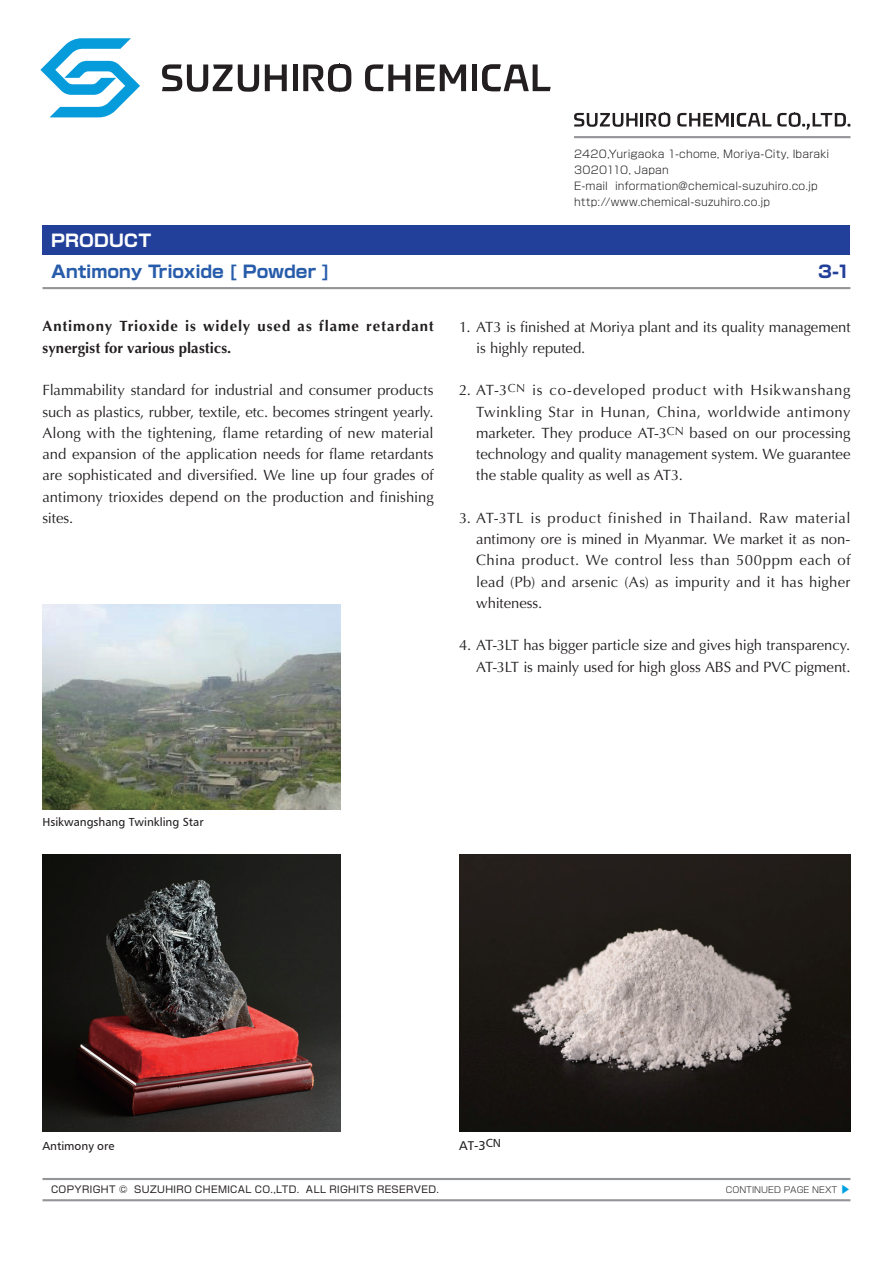
<style>
.page{position:relative;width:893px;height:1263px;background:#fff}
.page>*{position:absolute;margin:0;border:0;box-sizing:border-box;transform-origin:0 0}
.t1{font:700 16.95px "Shin Go Pr 6 N";letter-spacing:-.005em;color:#275caa}
.t2{font:700 16.95px "Shin Go Pr 6 N";letter-spacing:.01em;color:#fff}
.t3{font:700 16.95px "Shin Go Pr 6 N";color:#223f99}
.t4{font:14.85px/21.3px "Optima";color:#231f20}
.t5{font:14.85px "Optima";letter-spacing:.03em;color:#231f20}
.t6{font:700 14.85px "Optima";letter-spacing:.055em;color:#231f20}
.t7{font:700 14.85px/21.3px "Optima";letter-spacing:.005em;color:#231f20}
.t8{font:14.85px "Optima";letter-spacing:.04em;color:#231f20}
.t9{font:14.85px "Optima";letter-spacing:.045em;color:#231f20}
.t10{font:14.85px "Optima";letter-spacing:.02em;color:#231f20}
.t11{font:14.85px "Optima";letter-spacing:.035em;color:#231f20}
.t12{font:12.75px "Humanist 777 BT Roman B";color:#231f20}
.t13{font:11.7px "Humanist 777 BT Roman B";color:#231f20}
.t14{font:11.7px "Optima";color:#231f20}
.t15{font:300 10.65px/15.9px "Shin Go Pr 6 N";letter-spacing:.015em;color:#231f20}
.t16{font:9.6px "Shin Go Pr 6 N";letter-spacing:.04em;color:#231f20}
.t17{font:9.6px "Koz Min Pr 6 N";color:#00a1e3;scale:1.1 1}
.t18{font:300 8.55px "Shin Go Pr 6 N";color:#231f20}
</style>
<div class="page">
<div style="left:43px;top:225px;width:807px;height:30px;background:#223f99"></div>
<hr style="left:43px;top:1178px;width:807px;height:2px;background:#939598">
<hr style="left:43px;top:1199px;width:807px;height:2px;background:#939598">
<hr style="left:43px;top:287px;width:807px;height:2px;background:#939598">
<img style="left:43px;top:605px;width:297px;height:204px">
<img style="left:43px;top:855px;width:297px;height:276px">
<img style="left:459px;top:855px;width:391px;height:276px">
<svg style="left:677px;top:113px;width:173px;height:17px"></svg>
<svg style="left:574px;top:113px;width:96px;height:14px"></svg>
<hr style="left:574px;top:136px;width:276px;height:2px;background:#939598">
<svg style="left:40px;top:38px;width:100px;height:79px"></svg>
<svg style="left:365px;top:64px;width:45px;height:27px"></svg>
<svg style="left:416px;top:65px;width:50px;height:26px"></svg>
<div style="left:472px;top:65px;width:5px;height:26px;background:#231f20"></div>
<svg style="left:482px;top:64px;width:69px;height:27px"></svg>
<svg style="left:265px;top:65px;width:22px;height:26px"></svg>
<div style="left:292px;top:65px;width:5px;height:26px;background:#231f20"></div>
<svg style="left:303px;top:64px;width:48px;height:28px"></svg>
<svg style="left:162px;top:64px;width:97px;height:28px"></svg>
<p class="t15" style="left:574px;top:145px;width:257px">2420,Yurigaoka 1-chome, Moriya-City, Ibaraki<br>3020110, Japan</p>
<p class="t15" style="left:615px;top:177px;width:204px">information@chemical-suzuhiro.co j p.</p>
<p class="t15" style="left:574px;top:177px;width:198px">E-mail http://www.chemical-suzuhiro.co j p.</p>
<p class="t2" style="left:51px;top:227px;width:102px">PRODUCT</p>
<p class="t1" style="left:51px;top:258px;width:280px">Antimony Trioxide [ Powder [</p>
<p class="t3" style="left:818px;top:258px;width:34px">3-1</p>
<p class="t6" style="left:319px;top:318px;width:42px">flame</p>
<p class="t6" style="left:119px;top:318px;width:60px">Trioxide</p>
<p class="t6" style="left:203px;top:318px;width:49px">widely</p>
<p class="t6" style="left:258px;top:318px;width:34px">used</p>
<p class="t6" style="left:366px;top:318px;width:69px">retardant</p>
<p class="t7" style="left:43px;top:316px;width:190px">Antimony<br>synergist for various plastics.</p>
<p class="t4" style="left:43px;top:380px;width:393px;text-align:justify">Flammability standard for industrial and consumer products such as plastics, rubber, textile, etc. becomes stringent yearly.<br>Along with the tightening, flame retarding of new material and expansion of the application needs for flame retardants are sophisticated and diversified. We line up four grades of antimony trioxides depend on the production and finishing sites.</p>
<p class="t6" style="left:185px;top:318px;width:12px">is</p>
<p class="t6" style="left:297px;top:318px;width:16px">as</p>
<p class="t4" style="left:476px;top:316px;width:376px;text-indent:-17px">1. AT is3 finished at Moriya plant and its quality management is highly reputed.</p>
<p class="t8" style="left:750px;top:382px;width:101px">Hsikwanshang</p>
<p class="t14" style="left:508px;top:381px;width:19px">CN</p>
<p class="t9" style="left:550px;top:382px;width:97px">co-developed</p>
<p class="t9" style="left:652px;top:382px;width:55px">product</p>
<p class="t4" style="left:713px;top:380px;width:32px">with</p>
<p class="t4" style="left:532px;top:380px;width:12px">is</p>
<p class="t4" style="left:459px;top:380px;width:50px">2. AT-3</p>
<p class="t10" style="left:476px;top:403px;width:67px">Twinkling</p>
<p class="t4" style="left:548px;top:401px;width:27px">Star</p>
<p class="t4" style="left:581px;top:401px;width:14px">in</p>
<p class="t4" style="left:600px;top:401px;width:51px">Hunan,</p>
<p class="t4" style="left:657px;top:401px;width:46px">China,</p>
<p class="t5" style="left:708px;top:403px;width:74px">worldwide</p>
<p class="t5" style="left:787px;top:403px;width:65px">antimony</p>
<p class="t14" style="left:667px;top:424px;width:18px">CN</p>
<p class="t4" style="left:689px;top:422px;width:162px">based on our processing</p>
<p class="t4" style="left:476px;top:422px;width:376px">marketer. They produce AT-3<br>technology and quality management system. We guarantee the stable quality as well as AT3.</p>
<p class="t5" style="left:795px;top:509px;width:57px">material</p>
<p class="t11" style="left:608px;top:509px;width:56px">finished</p>
<p class="t8" style="left:548px;top:509px;width:55px">product</p>
<p class="t5" style="left:688px;top:509px;width:65px">Thailand.</p>
<p class="t4" style="left:459px;top:507px;width:66px">3. AT-3TL</p>
<p class="t5" style="left:476px;top:552px;width:376px">China product. We control less than 500ppm each of</p>
<p class="t4" style="left:530px;top:507px;width:12px">is</p>
<p class="t4" style="left:669px;top:507px;width:14px">in</p>
<p class="t4" style="left:759px;top:507px;width:31px">Raw</p>
<p class="t4" style="left:476px;top:529px;width:376px">antimony ore is mined in Myanmar. We market it as non-</p>
<p class="t4" style="left:476px;top:571px;width:376px">lead (Pb) and arsenic (As) as impurity and it has higher whiteness.</p>
<p class="t4" style="left:459px;top:635px;width:393px;text-align:right">4. AT-3LT has bigger particle size and gives high transparency.<br>AT-3LT is mainly used for high gloss ABS and PVC pigment.</p>
<p class="t13" style="left:43px;top:815px;width:163px">Hsikwangshang Twinkling Star</p>
<p class="t13" style="left:43px;top:1138px;width:73px">Antimony ore</p>
<p class="t13" style="left:486px;top:1135px;width:17px">CN</p>
<p class="t12" style="left:459px;top:1138px;width:28px">AT-3</p>
<p class="t16" style="left:51px;top:1182px;width:78px">COPYRIGHT ©</p>
<p class="t16" style="left:134px;top:1182px;width:167px">SUZUHIRO CHEMICAL CO.,LTD.</p>
<p class="t16" style="left:306px;top:1182px;width:134px">ALL RIGHITS RESERVED.</p>
<p class="t17" style="left:840px;top:1184px;width:11px">▶</p>
<p class="t18" style="left:726px;top:1183px;width:113px">CONTINUED PAGE NEXT</p>
</div>
